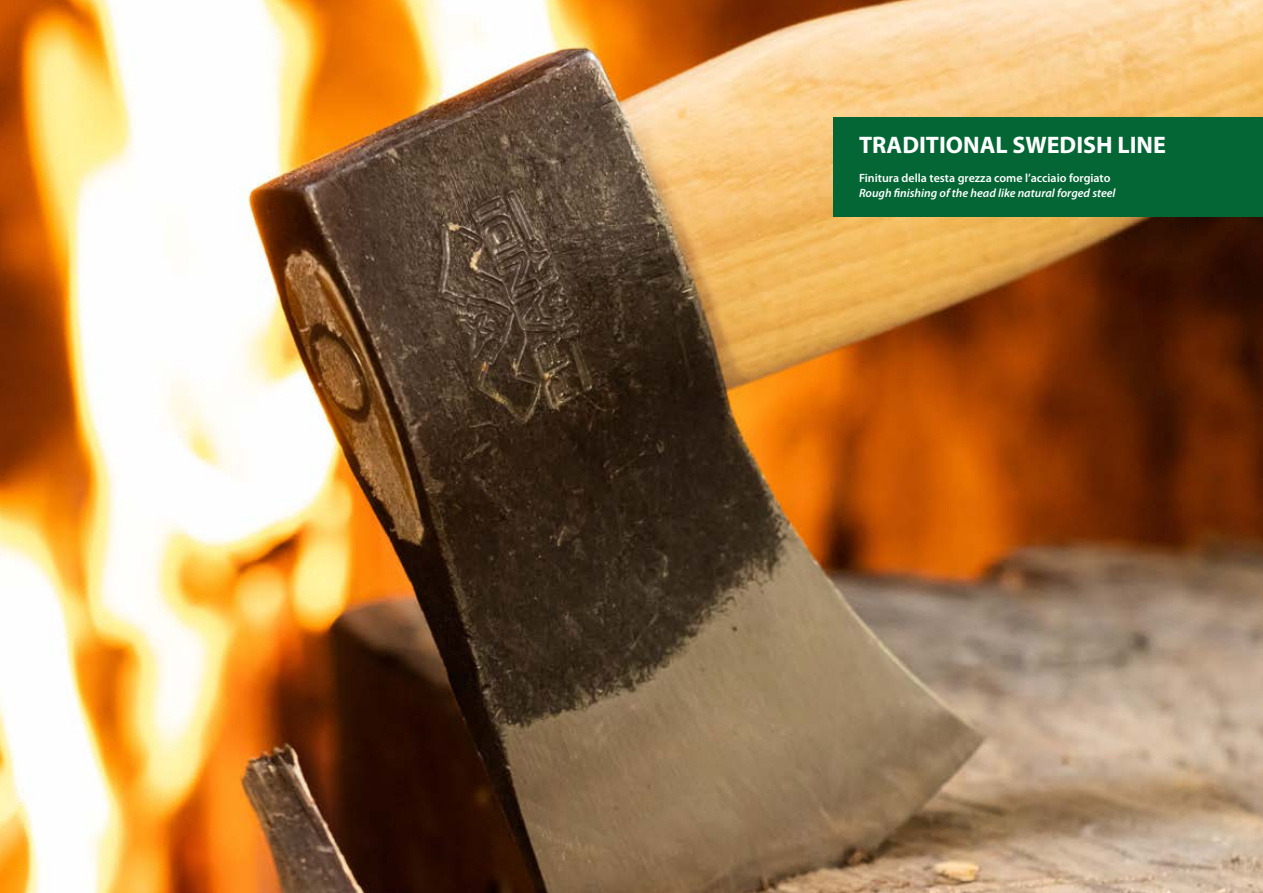
<style>
.page{position:relative;width:1263px;height:893px;background:#fff}
.page>*{position:absolute;margin:0;border:0;box-sizing:border-box;transform-origin:0 0}
.t1{font:700 24px "Myriad Pro";color:#fff}
.t2{font:600 12px "Myriad Pro";color:#fff}
.t3{font:italic 600 12px "Myriad Pro";color:#fff}
</style>
<div class="page">
<img style="left:0;top:0;width:1263px;height:893px">
<div style="left:833px;top:117px;width:430px;height:100px;background:#036634"></div>
<h1 class="t1" style="left:859px;top:129px;width:308px">TRADITIONAL SWEDISH LINE</h1>
<p class="t2" style="left:859px;top:171px;width:253px">Finitura della testa grezza come l’acciaio forgiato</p>
<p class="t3" style="left:859px;top:185px;width:258px">Rough finishing of the head like natural forged steel</p>
</div>
